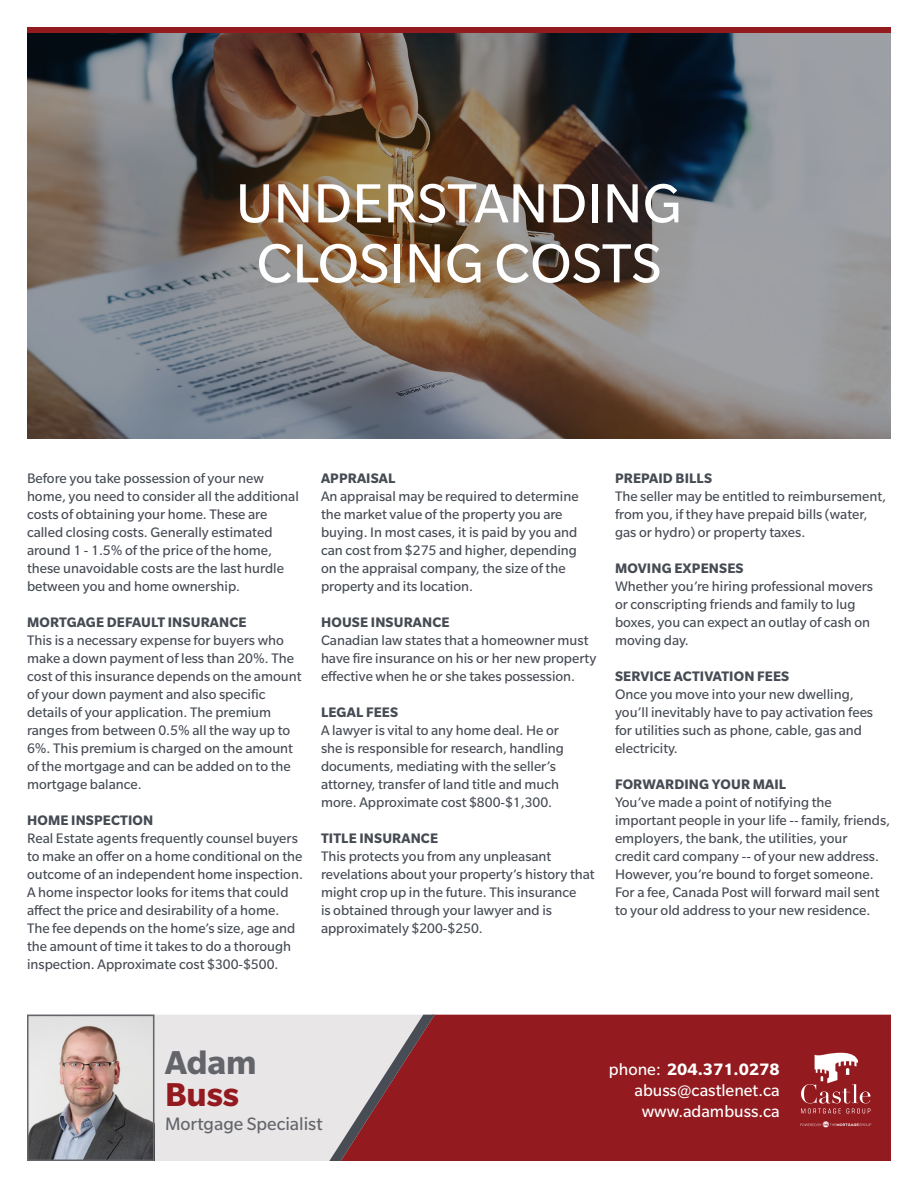
<style>
.page{position:relative;width:918px;height:1188px;background:#fff}
.page>*{position:absolute;margin:0;border:0;box-sizing:border-box;transform-origin:0 0}
.t1{font:60px/60px "Slate Pro";color:#fff;text-align:center}
.t2{font:700 36px/31.5px "Slate Pro";color:#63656a}
.t3{font:19.5px "Slate Pro";color:#63656a}
.t4{font:18px "Slate Pro";color:#fff}
.t5{font:700 18px "Slate Pro";color:#fff}
.t6{font:15px/18px "Slate Pro";color:#464b54}
.t7{font:700 15px "Slate Pro";letter-spacing:.01em;color:#464b54}
.s1{color:#931a1e}
.s2{font-weight:400}
</style>
<div class="page">
<svg style="left:27px;top:33px;width:864px;height:405px;background:#726b66"></svg>
<div style="left:27px;top:27px;width:864px;height:6px;background:#931b1f"></div>
<div style="left:435px;top:1015px;width:456px;height:146px;background:#931a1e"></div>
<div style="left:154px;top:1015px;width:175px;height:146px;background:#e8e6e7"></div>
<svg style="left:329px;top:1015px;width:106px;height:146px;background:#b07a7d"></svg>
<img style="left:30px;top:1018px;width:121px;height:140px">
<div style="left:27px;top:1015px;width:127px;height:146px;border:2px solid #63656a"></div>
<svg style="left:801px;top:1051px;width:69px;height:62px"></svg>
<svg style="left:800px;top:1121px;width:71px;height:7px"></svg>
<p class="t1" style="left:236px;top:173px;width:448px">UNDERSTANDING<br>CLOSING COSTS</p>
<p class="t6" style="left:27px;top:469px;width:273px">Before you take possession of your new home, you need to consider all the additional costs of obtaining your home. These are called closing costs. Generally estimated around 1 - 1.5% of the price of the home, these unavoidable costs are the last hurdle between you and home ownership.</p>
<p class="t7" style="left:27px;top:614px;width:221px">MORTGAGE DEFAULT INSURANCE</p>
<p class="t6" style="left:27px;top:631px;width:276px">This is a necessary expense for buyers who make a down payment of less than 20%. The cost of this insurance depends on the amount of your down payment and also specific details of your application. The premium ranges from between 0.5% all the way up to 6%. This premium is charged on the amount of the mortgage and can be added on to the mortgage balance.</p>
<p class="t7" style="left:27px;top:812px;width:128px">HOME INSPECTION</p>
<p class="t6" style="left:27px;top:829px;width:277px">Real Estate agents frequently counsel buyers to make an offer on a home conditional on the outcome of an independent home inspection.<br>A home inspector looks for items that could affect the price and desirability of a home.<br>The fee depends on the home’s size, age and the amount of time it takes to do a thorough inspection. Approximate cost $300-$500.</p>
<p class="t7" style="left:321px;top:470px;width:76px">APPRAISAL</p>
<p class="t6" style="left:321px;top:487px;width:259px">An appraisal may be required to determine the market value of the property you are buying. In most cases, it is paid by you and can cost from $275 and higher, depending on the appraisal company, the size of the property and its location.</p>
<p class="t7" style="left:321px;top:614px;width:130px">HOUSE INSURANCE</p>
<p class="t6" style="left:321px;top:631px;width:277px">Canadian law states that a homeowner must have fire insurance on his or her new property effective when he or she takes possession.</p>
<p class="t7" style="left:321px;top:704px;width:79px">LEGAL FEES</p>
<p class="t6" style="left:321px;top:721px;width:244px">A lawyer is vital to any home deal. He or she is responsible for research, handling documents, mediating with the seller’s attorney, transfer of land title and much more. Approximate cost $800-$1,300.</p>
<p class="t7" style="left:321px;top:830px;width:119px">TITLE INSURANCE</p>
<p class="t6" style="left:321px;top:847px;width:275px">This protects you from any unpleasant revelations about your property’s history that might crop up in the future. This insurance<br>is obtained through your lawyer and is approximately $200-$250.</p>
<p class="t7" style="left:615px;top:470px;width:99px">PREPAID BILLS</p>
<p class="t6" style="left:615px;top:487px;width:273px">The seller may be entitled to reimbursement, from you, if they have prepaid bills (water, gas or hydro) or property taxes.</p>
<p class="t7" style="left:615px;top:560px;width:130px">MOVING EXPENSES</p>
<p class="t6" style="left:615px;top:577px;width:260px">Whether you’re hiring professional movers or conscripting friends and family to lug boxes, you can expect an outlay of cash on moving day.</p>
<p class="t7" style="left:615px;top:668px;width:176px">SERVICE ACTIVATION FEES</p>
<p class="t6" style="left:615px;top:685px;width:260px">Once you move into your new dwelling, you’ll inevitably have to pay activation fees for utilities such as phone, cable, gas and electricity.</p>
<p class="t7" style="left:615px;top:776px;width:173px">FORWARDING YOUR MAIL</p>
<p class="t6" style="left:615px;top:793px;width:277px">You’ve made a point of notifying the important people in your life -- family, friends, employers, the bank, the utilities, your<br>credit card company -- of your new address.<br>However, you’re bound to forget someone.<br>For a fee, Canada Post will forward mail sent to your old address to your new residence.</p>
<p class="t2" style="left:165px;top:1046px;width:93px">Adam<br><span class="s1">Buss</span></p>
<p class="t3" style="left:165px;top:1113px;width:159px">Mortgage Specialist</p>
<p class="t5" style="left:609px;top:1059px;width:172px"><span class="s2">phone:</span> 204.371.0278</p>
<p class="t4" style="left:634px;top:1081px;width:147px">abuss@castlenet.ca</p>
<p class="t4" style="left:642px;top:1102px;width:139px">www.adambuss.ca</p>
</div>
